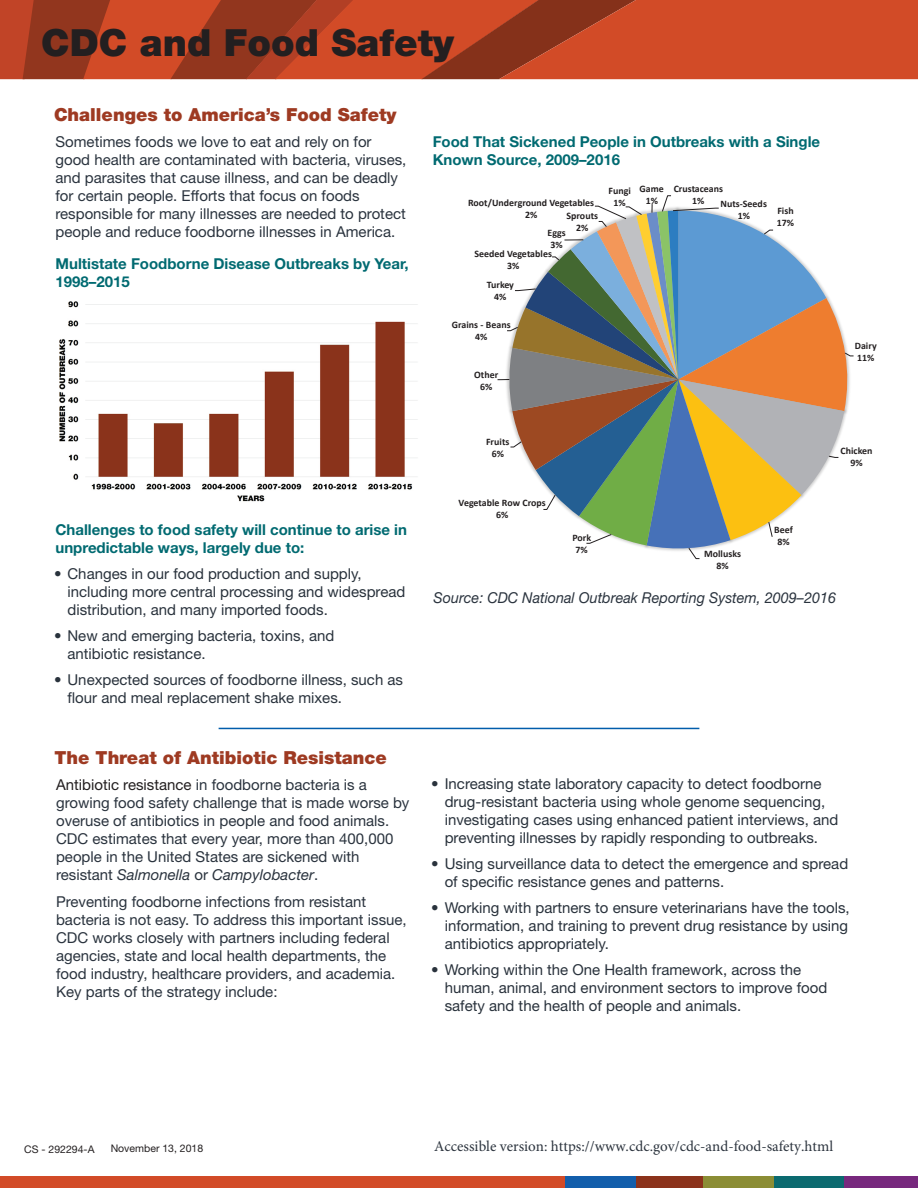
<style>
.page{position:relative;width:918px;height:1188px;background:#fff}
.page>*{position:absolute;margin:0;border:0;box-sizing:border-box;transform-origin:0 0}
.t1{font:900 37.5px "Helvetica Neue LT Std";color:#231f20}
.t2{font:900 18px "Helvetica Neue LT Std";color:#9e3a22}
.t3{font:15px/18px "Helvetica Neue LT Std";color:#29323c}
.t4{font:15px/18px "Helvetica Neue LT Std";color:#2a333e}
.t5{font:700 15px/18px "Helvetica Neue LT Std";color:#006a71}
.t6{font:15px "Minion Pro";color:#2c343e}
.t7{font:italic 15px "Helvetica Neue LT Std";color:#2a333e;scale:.96 1}
.t8{font:10.5px "Helvetica Neue LT Std";color:#231f20}
.t9{font:700 9.9px/12px "Calibri";letter-spacing:.005em;color:#231f20;text-align:center}
.s1{color:#231f20}
.s2{font-style:italic}
</style>
<div class="page">
<svg style="left:497px;top:195px;width:357px;height:364px"></svg>
<svg style="left:0;top:0;width:918px;height:79px;background:#be4424"></svg>
<div style="left:0;top:1176px;width:914px;height:12px;background:#d24b27"></div>
<div style="left:634px;top:1176px;width:70px;height:12px;background:#8b321b"></div>
<div style="left:704px;top:1176px;width:70px;height:12px;background:#8b8d35"></div>
<div style="left:774px;top:1176px;width:70px;height:12px;background:#0b6a6f"></div>
<div style="left:844px;top:1176px;width:74px;height:12px;background:#77287d"></div>
<div style="left:565px;top:1176px;width:70px;height:12px;background:#125eab"></div>
<hr style="left:219px;top:728px;width:480px;height:1px;background:#015dab">
<img style="left:59px;top:301px;width:359px;height:201px">
<h1 class="t1" style="left:41px;top:20px;width:414px">CDC and Food Safety</h1>
<p class="t2" style="left:54px;top:104px;width:344px">Challenges to America’s Food Safety</p>
<p class="t4" style="left:56px;top:132px;width:352px">Sometimes foods we love to eat and rely on for good health are contaminated with bacteria, viruses, and parasites that cause illness, and can be deadly for certain people. Efforts that focus on foods responsible for many illnesses are needed to protect people and reduce foodborne illnesses in America.</p>
<p class="t5" style="left:56px;top:254px;width:355px">Multistate Foodborne Disease Outbreaks by Year,<br>1998–2015</p>
<p class="t5" style="left:56px;top:520px;width:353px">Challenges to food safety will continue to arise in unpredictable ways, largely due to:</p>
<p class="t3" style="left:68px;top:564px;width:339px;text-indent:-14px">• Changes in our food production and supply, including more central processing and widespread distribution, and many imported foods.</p>
<p class="t3" style="left:68px;top:626px;width:268px;text-indent:-13px">• New and emerging bacteria, toxins, and antibiotic resistance.</p>
<p class="t3" style="left:68px;top:670px;width:337px;text-indent:-14px">• Unexpected sources of foodborne illness, such as flour and meal replacement shake mixes.</p>
<p class="t2" style="left:55px;top:747px;width:334px">The Threat of Antibiotic Resistance</p>
<p class="t4" style="left:56px;top:776px;width:355px"><span class="s1">Antibiotic resistance</span> in foodborne bacteria is a growing food safety challenge that is made worse by overuse of antibiotics in people and food animals.<br>CDC estimates that every year, more than 400,000 people in the United States are sickened with resistant <span class="s2">Salmonella</span> or <span class="s2">Campylobacter</span>.</p>
<p class="t4" style="left:56px;top:892px;width:352px">Preventing foodborne infections from resistant bacteria is not easy. To address this important issue, CDC works closely with partners including federal agencies, state and local health departments, the food industry, healthcare providers, and academia.<br>Key parts of the strategy include:</p>
<p class="t5" style="left:433px;top:133px;width:389px">Food That Sickened People in Outbreaks with a Single<br>Known Source, 2009–2016</p>
<p class="t9" style="left:468px;top:197px;width:128px">Root/Underground Vegetables<br>2%</p>
<p class="t9" style="left:566px;top:210px;width:33px">Sprouts<br>2%</p>
<p class="t9" style="left:547px;top:227px;width:20px;text-align:left">Eggs<br>3%</p>
<p class="t9" style="left:474px;top:247px;width:79px">Seeded Vegetables<br>3%</p>
<p class="t9" style="left:487px;top:279px;width:29px">Turkey<br>4%</p>
<p class="t9" style="left:452px;top:319px;width:60px">Grains - Beans<br>4%</p>
<p class="t9" style="left:609px;top:184px;width:24px">Fungi<br>1%</p>
<p class="t9" style="left:640px;top:182px;width:26px">Game<br>1%</p>
<p class="t9" style="left:674px;top:183px;width:51px">Crustaceans<br>1%</p>
<p class="t9" style="left:721px;top:198px;width:48px">Nuts-Seeds<br>1%</p>
<p class="t9" style="left:777px;top:205px;width:19px;text-align:left">Fish<br>17%</p>
<p class="t9" style="left:474px;top:369px;width:26px">Other<br>6%</p>
<p class="t9" style="left:486px;top:435px;width:25px">Fruits<br>6%</p>
<p class="t9" style="left:459px;top:496px;width:89px">Vegetable Row Crops<br>6%</p>
<p class="t9" style="left:572px;top:532px;width:20px">Pork<br>7%</p>
<p class="t9" style="left:704px;top:548px;width:39px">Mollusks<br>8%</p>
<p class="t9" style="left:774px;top:524px;width:20px">Beef<br>8%</p>
<p class="t9" style="left:855px;top:340px;width:23px;text-align:left">Dairy<br>11%</p>
<p class="t9" style="left:841px;top:445px;width:33px">Chicken<br>9%</p>
<p class="t7" style="left:434px;top:588px;width:421px">Source: CDC National Outbreak Reporting System, 2009–2016</p>
<p class="t3" style="left:445px;top:775px;width:395px;text-indent:-14px">• Increasing state laboratory capacity to detect foodborne drug-resistant bacteria using whole genome sequencing, investigating cases using enhanced patient interviews, and preventing illnesses by rapidly responding to outbreaks.</p>
<p class="t3" style="left:445px;top:855px;width:405px;text-indent:-13px">• Using surveillance data to detect the emergence and spread of specific resistance genes and patterns.</p>
<p class="t3" style="left:445px;top:899px;width:407px;text-align:justify;text-indent:-14px">• Working with partners to ensure veterinarians have the tools, information, and training to prevent drug resistance by using antibiotics appropriately.</p>
<p class="t3" style="left:445px;top:961px;width:384px;text-indent:-14px">• Working within the One Health framework, across the human, animal, and environment sectors to improve food safety and the health of people and animals.</p>
<p class="t8" style="left:24px;top:1143px;width:72px">CS - 292294-A</p>
<p class="t8" style="left:111px;top:1142px;width:94px">November 13, 2018</p>
<p class="t6" style="left:434px;top:1136px;width:400px">Accessible version: https://www.cdc.gov/cdc-and-food-safety.html</p>
</div>
